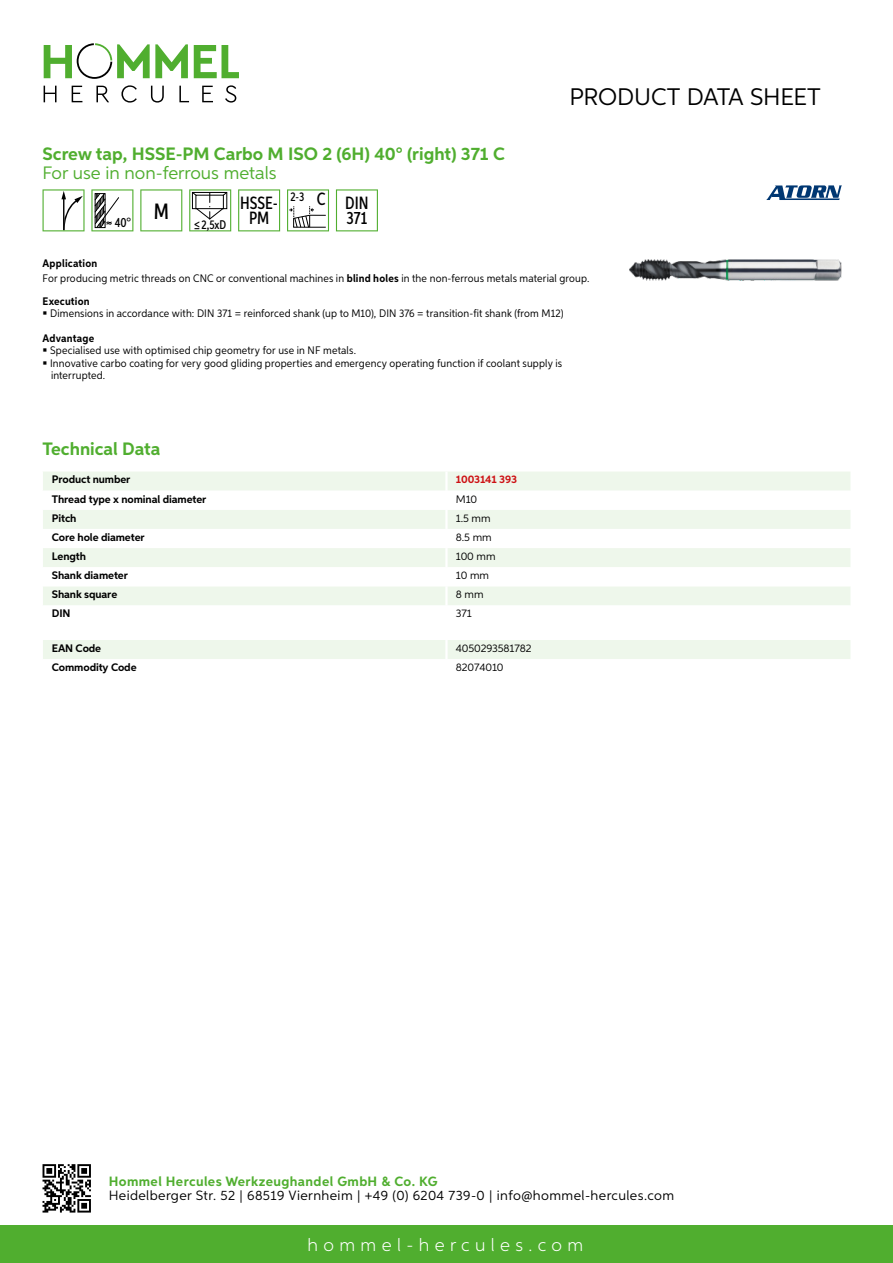
<style>
.page{position:relative;width:893px;height:1263px;background:#fff}
.page>*{position:absolute;margin:0;border:0;box-sizing:border-box;transform-origin:0 0}
.t1{font:24px "Aspira";letter-spacing:-.01em;color:#000}
.t2{font:700 18px "Aspira";color:#50ae2f}
.t3{font:18px "Aspira";color:#50ae2f}
.t4{font:300 18px "Aspira";letter-spacing:.3em;color:#fff}
.t5{font:500 17.85px/14.9px "Aspira XX Nar";color:#000;text-align:center}
.t6{font:13.5px "Aspira";letter-spacing:.03em;color:#000}
.t7{font:700 13.5px "Aspira";letter-spacing:.03em;color:#50ae2f}
.t8{font:500 13.35px "Aspira XX Nar";color:#000}
.t9{font:500 12.6px "Aspira XX Nar";color:#000}
.t10{font:10.95px/12.5px "Aspira Nar";letter-spacing:.015em;color:#000}
.t11{font:700 10.95px "Aspira";letter-spacing:-.01em;color:#000}
.t12{font:10.95px "Aspira";letter-spacing:-.01em;color:#000}
.t13{font:700 10.95px "Aspira Nar";letter-spacing:.015em;color:#000}
.t14{font:700 10.95px "Aspira";letter-spacing:-.01em;color:#cd1013}
.s1{font-weight:700}
</style>
<div class="page">
<div style="left:0;top:1226px;width:893px;height:37px;background:#50ae2f"></div>
<svg style="left:43px;top:1164px;width:48px;height:48px"></svg>
<svg style="left:194px;top:45px;width:45px;height:33px"></svg>
<svg style="left:44px;top:43px;width:144px;height:36px"></svg>
<svg style="left:44px;top:86px;width:13px;height:16px"></svg>
<svg style="left:72px;top:86px;width:10px;height:16px"></svg>
<svg style="left:96px;top:86px;width:13px;height:16px"></svg>
<svg style="left:121px;top:85px;width:16px;height:18px"></svg>
<svg style="left:151px;top:86px;width:13px;height:17px"></svg>
<svg style="left:179px;top:86px;width:10px;height:16px"></svg>
<svg style="left:202px;top:86px;width:11px;height:16px"></svg>
<svg style="left:225px;top:85px;width:11px;height:18px"></svg>
<div style="left:43px;top:472px;width:807px;height:18px;background:#eef7eb"></div>
<svg style="left:43px;top:510px;width:807px;height:95px;fill:#eef7eb"></svg>
<hr style="left:445px;top:471px;width:3px;height:20px;background:#fff">
<hr style="left:445px;top:510px;width:3px;height:19px;background:#fff">
<hr style="left:445px;top:529px;width:3px;height:19px;background:#fff">
<hr style="left:445px;top:548px;width:3px;height:19px;background:#fff">
<hr style="left:445px;top:567px;width:3px;height:19px;background:#fff">
<hr style="left:445px;top:586px;width:3px;height:19px;background:#fff">
<div style="left:43px;top:640px;width:807px;height:19px;background:#eef7eb"></div>
<svg style="left:43px;top:189px;width:42px;height:42px"></svg>
<svg style="left:91px;top:189px;width:42px;height:42px"></svg>
<svg style="left:140px;top:189px;width:42px;height:42px"></svg>
<svg style="left:189px;top:189px;width:42px;height:42px"></svg>
<svg style="left:238px;top:189px;width:42px;height:42px"></svg>
<svg style="left:287px;top:189px;width:42px;height:42px"></svg>
<svg style="left:336px;top:189px;width:42px;height:42px"></svg>
<img style="left:629px;top:259px;width:213px;height:22px">
<svg style="left:766px;top:185px;width:76px;height:15px"></svg>
<h2 class="t2" style="left:43px;top:142px;width:464px">Screw tap, HSSE-PM Carbo M ISO 2 (6H) 40° (right) 371 C</h2>
<h2 class="t3" style="left:43px;top:162px;width:235px">For use in non-ferrous metals</h2>
<p class="t8" style="left:115px;top:215px;width:56px">40° <sup>M</sup></p>
<p class="t9" style="left:194px;top:217px;width:34px">≤2,5xD</p>
<h3 class="t5" style="left:240px;top:196px;width:39px">HSSE-<br>PM</h3>
<h3 class="t5" style="left:290px;top:196px;width:80px;text-align:right"><sup>2-3</sup> C DIN<br>371</h3>
<h1 class="t1" style="left:569px;top:82px;width:253px">Product data sh eet</h1>
<p class="t10" style="left:43px;top:256px;width:548px;line-height:15.1px"><span class="s1">Application<br></span>For producing metric threads on CNC or conventional machines in <span class="s1">blind holes</span> in the non-ferrous metals material group.</p>
<p class="t13" style="left:43px;top:294px;width:49px">Execution</p>
<p class="t10" style="left:50px;top:307px;width:515px">Dimensions in accordance with: DIN 371 = reinforced shank (up to M10), DIN 376 = transition-fit shank (from M12)</p>
<p class="t13" style="left:43px;top:331px;width:53px">Advantage</p>
<p class="t10" style="left:50px;top:344px;width:514px">Specialised use with optimised chip geometry for use in NF metals.<br>Innovative carbo coating for very good gliding properties and emergency operating function if coolant supply is interrupted.</p>
<h2 class="t2" style="left:43px;top:437px;width:120px">Technical Data</h2>
<p class="t11" style="left:52px;top:473px;width:80px">Product number</p>
<p class="t14" style="left:456px;top:473px;width:63px">1003141 393</p>
<p class="t11" style="left:52px;top:492px;width:156px">Thread type x nominal diameter</p>
<p class="t12" style="left:456px;top:492px;width:23px">M10</p>
<p class="t11" style="left:52px;top:511px;width:26px">Pitch</p>
<p class="t12" style="left:456px;top:511px;width:36px">1.5 mm</p>
<p class="t11" style="left:52px;top:530px;width:94px">Core hole diameter</p>
<p class="t12" style="left:456px;top:530px;width:37px">8.5 mm</p>
<p class="t11" style="left:52px;top:549px;width:36px">Length</p>
<p class="t12" style="left:456px;top:549px;width:41px">100 mm</p>
<p class="t11" style="left:52px;top:569px;width:78px">Shank diameter</p>
<p class="t12" style="left:456px;top:569px;width:35px">10 mm</p>
<p class="t11" style="left:52px;top:588px;width:67px">Shank square</p>
<p class="t12" style="left:456px;top:588px;width:29px">8 mm</p>
<p class="t11" style="left:52px;top:607px;width:20px">DIN</p>
<p class="t12" style="left:456px;top:607px;width:17px">371</p>
<p class="t11" style="left:52px;top:641px;width:51px">EAN Code</p>
<p class="t12" style="left:456px;top:641px;width:77px">4050293581782</p>
<p class="t11" style="left:52px;top:660px;width:86px">Commodity Code</p>
<p class="t12" style="left:456px;top:661px;width:49px">82074010</p>
<p class="t7" style="left:109px;top:1172px;width:330px">Hommel Hercules Werkzeughandel GmbH &amp; Co. KG</p>
<p class="t6" style="left:109px;top:1187px;width:567px">Heidelberger Str. 52 | 68519 Viernheim | +49 (0) 6204 739-0 | info@hommel-hercules.com</p>
<h2 class="t4" style="left:307px;top:1234px;width:277px">hommel-hercules.com</h2>
</div>
